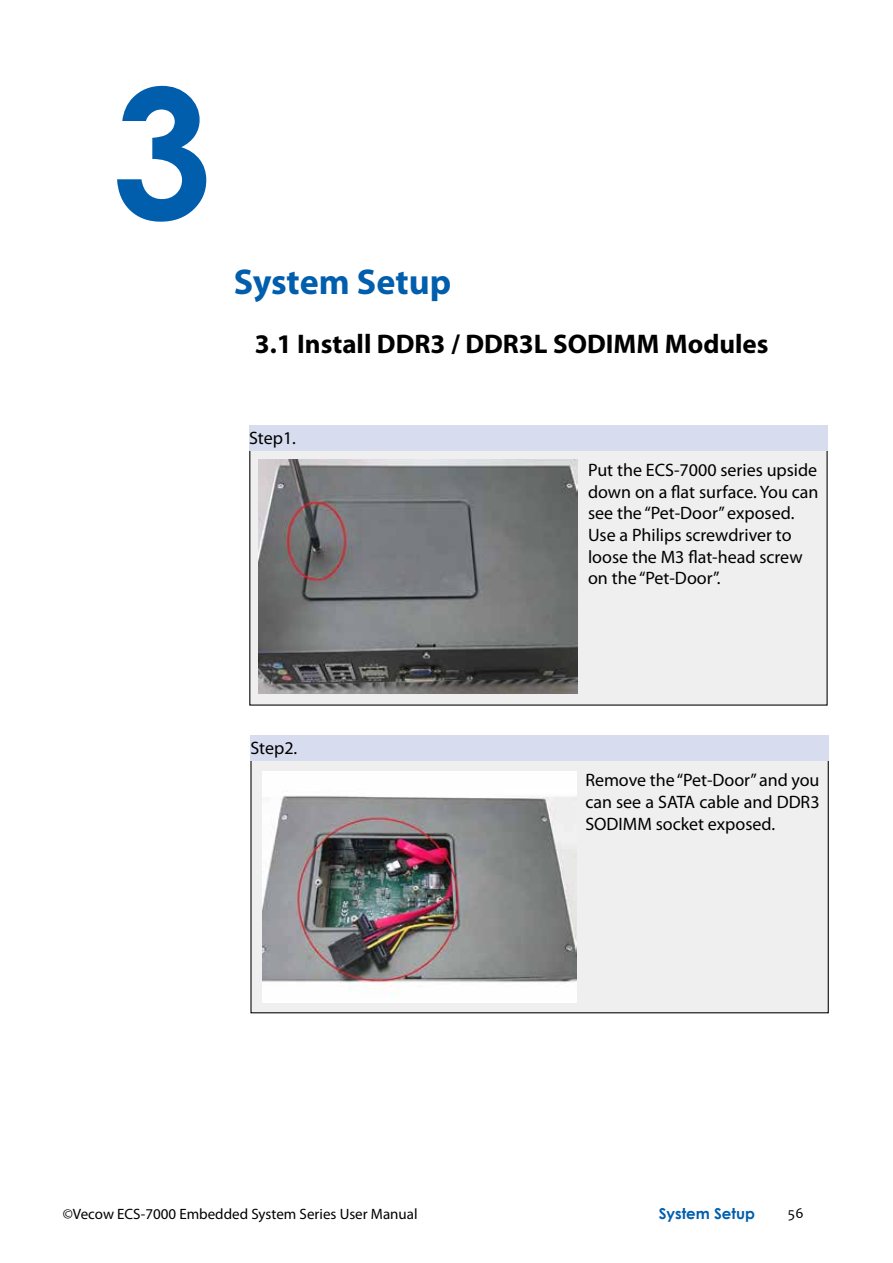
<style>
.page{position:relative;width:893px;height:1263px;background:#fff}
.page>*{position:absolute;margin:0;border:0;box-sizing:border-box;transform-origin:0 0}
.t1{font:700 180px "Century Gothic";color:#005ead}
.t2{font:700 36px "Myriad Pro";color:#005ead}
.t3{font:700 27px "Myriad Pro";color:#000}
.t4{font:18px/21.6px "Myriad Pro";color:#000;text-align:justify}
.t5{font:15px "Myriad Pro";color:#000}
.t6{font:700 15px "Century Gothic";color:#005ead}
.t7{font:15px "Candara";color:#000}
</style>
<div class="page">
<div style="left:251px;top:740px;width:577px;height:273px;background:#efefef"></div>
<div style="left:250px;top:735px;width:579px;height:26px;background:#d7dcef"></div>
<div style="left:250px;top:429px;width:577px;height:276px;background:#efefef"></div>
<div style="left:249px;top:426px;width:578px;height:25px;background:#d7dcef"></div>
<img style="left:259px;top:460px;width:319px;height:234px">
<img style="left:262px;top:771px;width:315px;height:231px">
<h1 class="t1" style="left:112px;top:16px;width:102px">3</h1>
<h2 class="t2" style="left:234px;top:258px;width:219px">System Setup</h2>
<h3 class="t3" style="left:255px;top:327px;width:515px">3.1 Install DDR3 / DDR3L SODIMM Modules</h3>
<p class="t4" style="left:249px;top:427px;width:48px">Step1.</p>
<p class="t4" style="left:588px;top:459px;width:232px;text-align:left">Put the ECS-7000 series upside down on a flat surface. You can see the “Pet-Door” exposed.<br>Use a Philips screwdriver to loose the M3 flat-head screw on the “Pet-Door”.</p>
<p class="t4" style="left:250px;top:737px;width:48px">Step2.</p>
<p class="t4" style="left:585px;top:769px;width:236px">Remove the “Pet-Door” and you can see a SATA cable and DDR3<br>SODIMM socket exposed.</p>
<p class="t5" style="left:63px;top:1205px;width:356px">©Vecow ECS-7000 Embedded System Series User Manual</p>
<p class="t6" style="left:659px;top:1202px;width:98px">System Setup</p>
<p class="t7" style="left:788px;top:1204px;width:17px">56</p>
</div>
